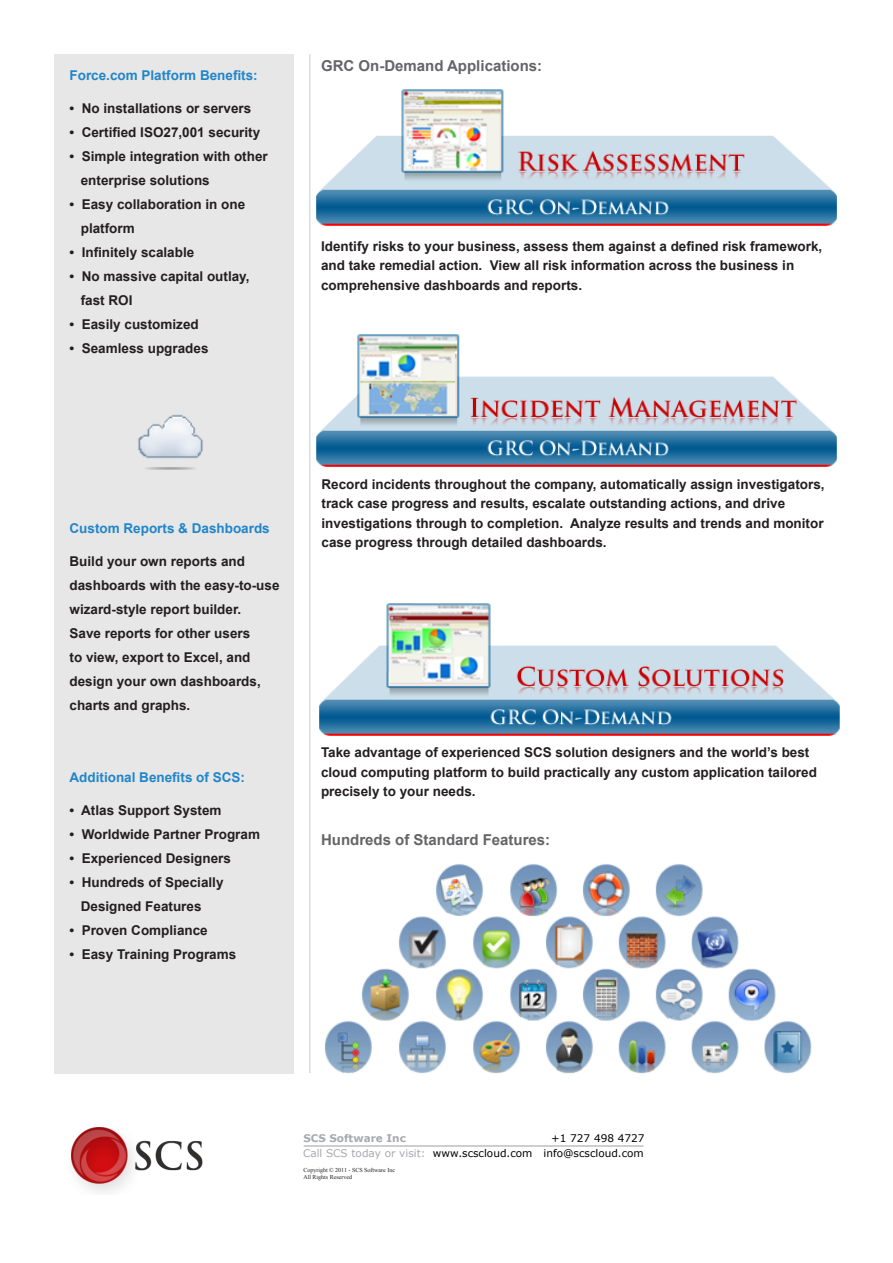
<style>
.page{position:relative;width:893px;height:1263px;background:#fff}
.page>*{position:absolute;margin:0;border:0;box-sizing:border-box;transform-origin:0 0}
.t1{font:700 15px "Arial";color:#656568}
.t2{font:700 13.5px/19.5px "Arial";color:#231f20}
.t3{font:700 13.5px "Arial";color:#2085c9}
.t4{font:10.5px "Verdana";color:#000}
.t5{font:700 10.5px "Verdana";color:#a8a9ad}
.t6{font:6px "Times New Roman";color:#231f20}
.s1{color:#a8a9ad}
</style>
<div class="page">
<img style="left:71px;top:1127px;width:132px;height:65px">
<hr style="left:304px;top:1145px;width:340px;height:1px;background:#a9a9ab">
<div style="left:54px;top:54px;width:239px;height:1019px;background:#e7e7e7"></div>
<hr style="left:309px;top:54px;width:1px;height:1019px;background:#d1d2d4">
<img style="left:316px;top:334px;width:521px;height:133px">
<img style="left:316px;top:89px;width:521px;height:137px">
<img style="left:319px;top:603px;width:521px;height:133px">
<img style="left:138px;top:415px;width:65px;height:55px">
<img style="left:325px;top:864px;width:487px;height:209px">
<p class="t3" style="left:69px;top:66px;width:190px">Force.com Platform Benefits:</p>
<p class="t2" style="left:69px;top:99px;width:183px">• No installations or servers</p>
<p class="t2" style="left:69px;top:123px;width:192px">• Certified ISO27,001 security</p>
<p class="t2" style="left:69px;top:147px;width:200px">• Simple integration with other</p>
<p class="t2" style="left:81px;top:171px;width:131px">enterprise solutions</p>
<p class="t2" style="left:81px;top:192px;width:166px;line-height:24px;text-indent:-11px">• Easy collaboration in one platform</p>
<p class="t2" style="left:69px;top:243px;width:126px">• Infinitely scalable</p>
<p class="t2" style="left:69px;top:267px;width:182px">• No massive capital outlay,</p>
<p class="t2" style="left:81px;top:291px;width:53px">fast ROI</p>
<p class="t2" style="left:69px;top:315px;width:131px">• Easily customized</p>
<p class="t2" style="left:69px;top:339px;width:141px">• Seamless upgrades</p>
<p class="t1" style="left:321px;top:56px;width:223px">GRC On-Demand Applications:</p>
<p class="t2" style="left:321px;top:237px;width:503px">Identify risks to your business, assess them against a defined risk framework, and take remedial action. View all risk information across the business in comprehensive dashboards and reports.</p>
<p class="t3" style="left:69px;top:519px;width:202px">Custom Reports &amp; Dashboards</p>
<p class="t2" style="left:69px;top:549px;width:212px;line-height:24px">Build your own reports and dashboards with the easy-to-use wizard-style report builder.</p>
<p class="t2" style="left:69px;top:621px;width:193px;line-height:24px">Save reports for other users to view, export to Excel, and design your own dashboards, charts and graphs.</p>
<p class="t3" style="left:69px;top:768px;width:177px">Additional Benefits of SCS:</p>
<p class="t2" style="left:69px;top:801px;width:154px">• Atlas Support System</p>
<p class="t2" style="left:69px;top:825px;width:192px">• Worldwide Partner Program</p>
<p class="t2" style="left:69px;top:849px;width:163px">• Experienced Designers</p>
<p class="t2" style="left:69px;top:873px;width:156px">• Hundreds of Specially</p>
<p class="t2" style="left:81px;top:897px;width:122px">Designed Features</p>
<p class="t2" style="left:69px;top:921px;width:140px">• Proven Compliance</p>
<p class="t2" style="left:69px;top:945px;width:168px">• Easy Training Programs</p>
<p class="t2" style="left:322px;top:474px;width:505px">Record incidents throughout the company, automatically assign investigators, track case progress and results, escalate outstanding actions, and drive investigations through to completion. Analyze results and trends and monitor case progress through detailed dashboards.</p>
<p class="t2" style="left:321px;top:743px;width:497px">Take advantage of experienced SCS solution designers and the world’s best cloud computing platform to build practically any custom application tailored precisely to your needs.</p>
<p class="t1" style="left:321px;top:830px;width:231px">Hundreds of Standard Features:</p>
<p class="t5" style="left:303px;top:1131px;width:104px">SCS Software Inc</p>
<p class="t4" style="left:303px;top:1147px;width:342px"><span class="s1">Call SCS today or visit:</span> www.scscloud.com info@scscloud.com</p>
<p class="t4" style="left:551px;top:1132px;width:95px">+1 727 498 4727</p>
<p class="t6" style="left:303px;top:1166px;width:93px">Copyright © 2011 - SCS Software Inc</p>
<p class="t6" style="left:303px;top:1173px;width:50px">All Rights Reserved</p>
</div>
